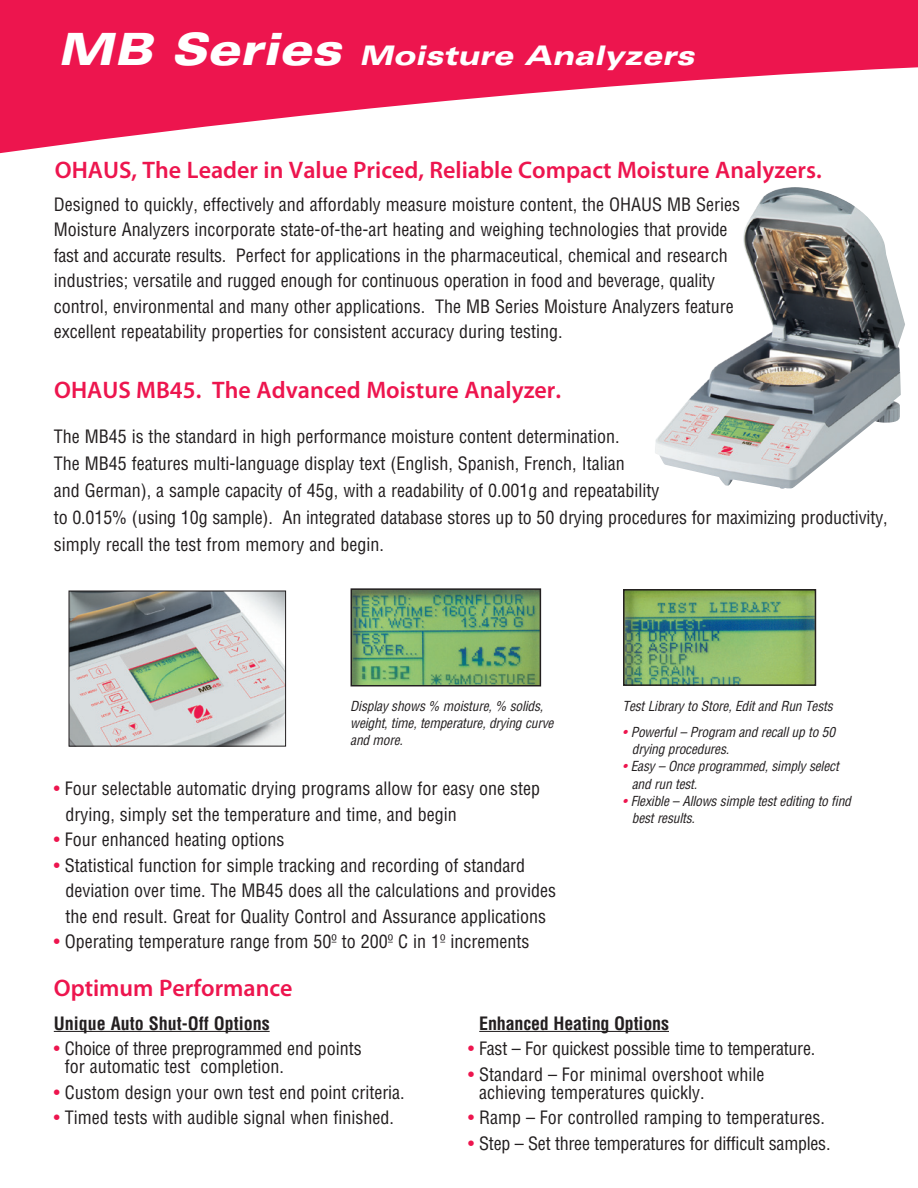
<style>
.page{position:relative;width:918px;height:1188px;background:#fff}
.page>*{position:absolute;margin:0;border:0;box-sizing:border-box;transform-origin:0 0}
.t1{font:italic 900 expanded 27px "Univers";color:#fff}
.Interior_Paragraph_H{font:600 24px "Myriad Pro";color:#ed154e}
.t2{font:condensed 18px/25.5px "Helvetica";color:#231f20}
.t3{font:700 condensed 18px "Helvetica";letter-spacing:-.005em;color:#231f20}
.t4{font:condensed 18px "Helvetica";letter-spacing:-.02em;color:#231f20}
.t5{font:italic condensed 13.5px/17.1px "Helvetica";letter-spacing:-.015em;color:#231f20}
.s1{font-size:44.55px}
.s2{color:#ed154e}
</style>
<div class="page">
<img style="left:71px;top:593px;width:213px;height:152px">
<div style="left:69px;top:591px;width:217px;height:156px;border:1px solid #231f20"></div>
<svg style="left:0;top:0;width:918px;height:154px;fill:#ed154e"></svg>
<img style="left:354px;top:591px;width:184px;height:92px">
<div style="left:351px;top:588px;width:190px;height:98px;border:2px solid #231f20"></div>
<img style="left:626px;top:592px;width:187px;height:91px">
<div style="left:623px;top:589px;width:193px;height:97px;border:2px solid #231f20"></div>
<hr style="left:54px;top:1031px;width:216px;height:1px;background:#231f20">
<hr style="left:479px;top:1031px;width:190px;height:1px;background:#231f20">
<img style="left:655px;top:187px;width:250px;height:302px">
<p class="t1" style="left:57px;top:40px;width:638px"><span class="s1">MB Series</span> Moisture Analyzers</p>
<p class="Interior_Paragraph_H" style="left:55px;top:155px;width:769px">OHAUS, The Leader in Value Priced, Reliable Compact Moisture Analyzers.</p>
<p class="t2" style="left:54px;top:191px;width:688px">Designed to quickly, effectively and affordably measure moisture content, the OHAUS MB Series Moisture Analyzers incorporate state-of-the-art heating and weighing technologies that provide fast and accurate results. Perfect for applications in the pharmaceutical, chemical and research industries; versatile and rugged enough for continuous operation in food and beverage, quality control, environmental and many other applications. The MB Series Moisture Analyzers feature excellent repeatability properties for consistent accuracy during testing.</p>
<p class="Interior_Paragraph_H" style="left:54px;top:374px;width:509px">OHAUS MB45. The Advanced Moisture Analyzer.</p>
<p class="t2" style="left:54px;top:422px;width:835px;line-height:27px">The MB45 is the standard in high performance moisture content determination.<br>The MB45 features multi-language display text (English, Spanish, French, Italian<br>and German), a sample capacity of 45g, with a readability of 0.001g and repeatability<br>to 0.015% (using 10g sample). An integrated database stores up to 50 drying procedures for maximizing productivity, simply recall the test from memory and begin.</p>
<p class="t5" style="left:350px;top:697px;width:205px">Display shows % moisture, % solids, weight, time, temperature, drying curve and more.</p>
<p class="t2" style="left:65px;top:776px;width:476px;text-indent:-11px"><span class="s2">•</span> Four selectable automatic drying programs allow for easy one step drying, simply set the temperature and time, and begin</p>
<p class="t2" style="left:54px;top:827px;width:232px"><span class="s2">•</span> Four enhanced heating options</p>
<p class="t2" style="left:54px;top:852px;width:473px"><span class="s2">•</span> Statistical function for simple tracking and recording of standard</p>
<p class="t2" style="left:65px;top:878px;width:492px">deviation over time. The MB45 does all the calculations and provides the end result. Great for Quality Control and Assurance applications</p>
<p class="t2" style="left:54px;top:929px;width:477px"><span class="s2">•</span> Operating temperature range from 50º to 200º C in 1º increments</p>
<p class="t5" style="left:622px;top:697px;width:212px">Test Library to Store, Edit and Run Tests</p>
<p class="t5" style="left:632px;top:724px;width:205px;text-indent:-9px"><span class="s2">•</span> Powerful – Program and recall up to 50 drying procedures.</p>
<p class="t5" style="left:632px;top:758px;width:208px;text-indent:-9px"><span class="s2">•</span> Easy – Once programmed, simply select and run test.</p>
<p class="t5" style="left:632px;top:792px;width:221px;text-indent:-9px"><span class="s2">•</span> Flexible – Allows simple test editing to find best results.</p>
<p class="Interior_Paragraph_H" style="left:54px;top:972px;width:240px">Optimum Performance</p>
<p class="t3" style="left:54px;top:1012px;width:217px">Unique Auto Shut-Off Options</p>
<p class="t4" style="left:54px;top:1037px;width:310px"><span class="s2">•</span> Choice of three preprogrammed end points</p>
<p class="t2" style="left:65px;top:1054px;width:221px">for automatic test completion.</p>
<p class="t2" style="left:54px;top:1079px;width:353px"><span class="s2">•</span> Custom design your own test end point criteria.</p>
<p class="t2" style="left:54px;top:1105px;width:342px"><span class="s2">•</span> Timed tests with audible signal when finished.</p>
<p class="t3" style="left:479px;top:1012px;width:191px">Enhanced Heating Options</p>
<p class="t2" style="left:468px;top:1036px;width:349px"><span class="s2">•</span> Fast – For quickest possible time to temperature.</p>
<p class="t2" style="left:468px;top:1061px;width:298px"><span class="s2">•</span> Standard – For minimal overshoot while</p>
<p class="t2" style="left:479px;top:1079px;width:227px">achieving temperatures quickly.</p>
<p class="t2" style="left:468px;top:1105px;width:358px"><span class="s2">•</span> Ramp – For controlled ramping to temperatures.</p>
<p class="t2" style="left:468px;top:1130px;width:364px"><span class="s2">•</span> Step – Set three temperatures for difficult samples.</p>
</div>
